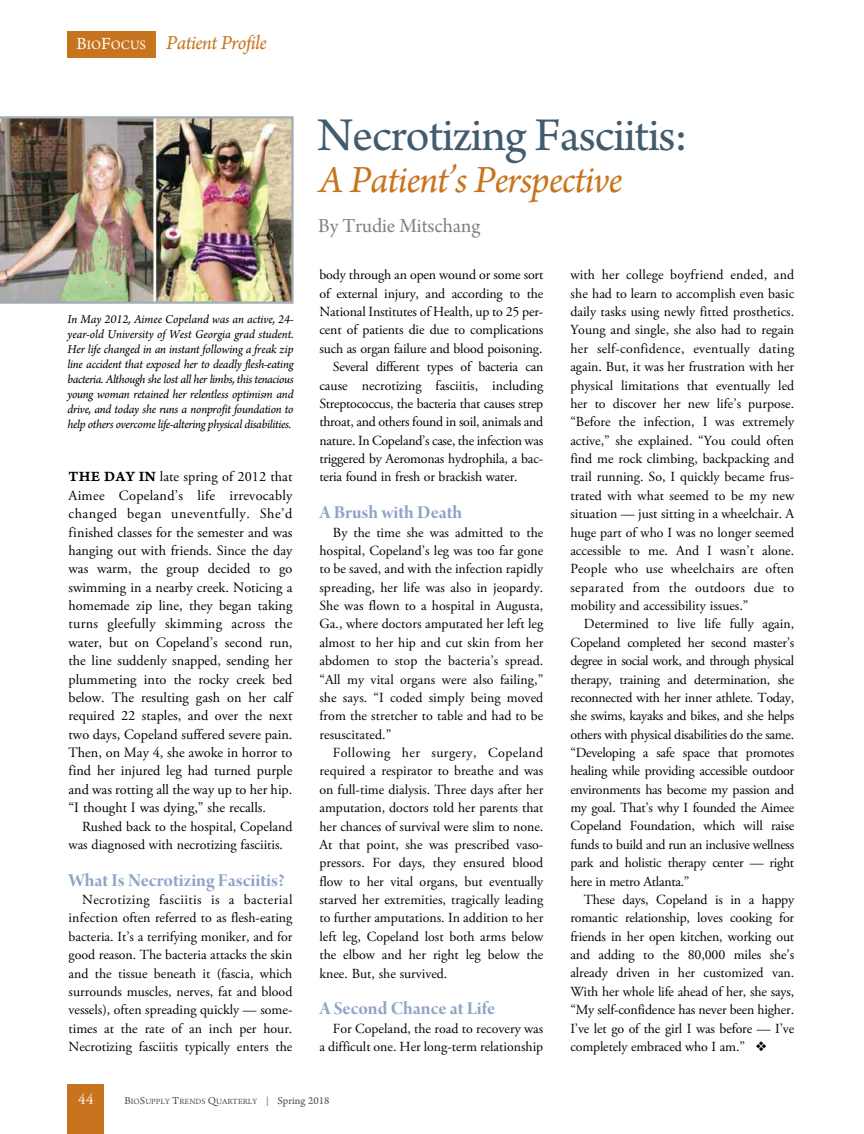
<style>
.page{position:relative;width:864px;height:1134px;background:#fff}
.page>*{position:absolute;margin:0;border:0;box-sizing:border-box;transform-origin:0 0}
.t1{font:49.5px "Arno Pro";letter-spacing:-.025em;color:#425c6f}
.t2{font:italic 40.5px "Arno Pro";letter-spacing:-.025em;color:#c8741e}
.t3{font:italic 21px "Arno Pro";letter-spacing:-.025em;color:#c8741e}
.t4{font:21px "Arno Pro Subhead";color:#808080}
.t5{font:19.5px "Arno Pro Bold Display";color:#8fa5c7}
.t6{font:15px "Adobe Garamond Pro";color:#fff}
.t7{font:14.25px/18.3px "Adobe Garamond Pro";color:#000;text-align:justify}
.t8{font:13.8px/18.3px "Adobe Garamond Pro";letter-spacing:-.01em;color:#000;text-align:justify}
.t9{font:italic 12.75px/15px "Arno Pro";letter-spacing:-.025em;color:#000;text-align:justify}
.t10{font:8.4px "Arno Pro";color:#4d4d4d}
.s1{font-style:normal;font-size:18px;color:#fff}
.s2{font-style:normal;font-size:13.5px;color:#fff}
.s3{font-family:"Arno Pro Smbd Caption";font-size:15px}
.s4{font-size:11.25px}
.s5{font-size:9px}
</style>
<div class="page">
<div style="left:68px;top:1085px;width:36px;height:49px;background:#c8741e"></div>
<div style="left:68px;top:31px;width:88px;height:27px;background:#c8741e"></div>
<img style="left:0;top:116px;width:294px;height:188px">
<h3 class="t3" style="left:77px;top:35px;width:192px"><span class="s1">B</span><span class="s2">IO</span><span class="s1">F</span><span class="s2">OCUS</span> Patient Profile</h3>
<p class="t9" style="left:67px;top:313px;width:228px">In May 2012, Aimee Copeland was an active, 24- year-old University of West Georgia grad student.<br>Her life changed in an instant following a freak zip line accident that exposed her to deadly flesh-eating bacteria. Although she lost all her limbs, this tenacious young woman retained her relentless optimism and drive, and today she runs a nonprofit foundation to help others overcome life-altering physical disabilities.</p>
<p class="t7" style="left:69px;top:469px;width:225px"><span class="s3">THE DAY IN</span> late spring of 2012 that Aimee Copeland’s life irrevocably changed began uneventfully. She’d finished classes for the semester and was hanging out with friends. Since the day was warm, the group decided to go swimming in a nearby creek. Noticing a homemade zip line, they began taking turns gleefully skimming across the water, but on Copeland’s second run, the line suddenly snapped, sending her plummeting into the rocky creek bed below. The resulting gash on her calf required 22 staples, and over the next two days, Copeland suffered severe pain.<br>Then, on May 4, she awoke in horror to find her injured leg had turned purple and was rotting all the way up to her hip. “I thought I was dying,” she recalls.</p>
<p class="t8" style="left:69px;top:818px;width:225px;text-indent:14px">Rushed back to the hospital, Copeland was diagnosed with necrotizing fasciitis.</p>
<h3 class="t5" style="left:69px;top:873px;width:218px">What Is Necrotizing Fasciitis?</h3>
<p class="t8" style="left:69px;top:892px;width:225px;text-indent:14px">Necrotizing fasciitis is a bacterial infection often referred to as flesh-eating bacteria. It’s a terrifying moniker, and for good reason. The bacteria attacks the skin and the tissue beneath it (fascia, which surrounds muscles, nerves, fat and blood vessels), often spreading quickly — some&shy;times at the rate of an inch per hour.<br>Necrotizing fasciitis typically enters the</p>
<h1 class="t1" style="left:317px;top:116px;width:372px">Necrotizing Fasciitis:</h1>
<h2 class="t2" style="left:319px;top:164px;width:305px">A Patient’s Perspective</h2>
<h3 class="t4" style="left:318px;top:218px;width:164px">By Trudie Mitschang</h3>
<p class="t8" style="left:319px;top:267px;width:225px">body through an open wound or some sort</p>
<p class="t8" style="left:319px;top:285px;width:225px">of external injury, and according to the</p>
<p class="t8" style="left:319px;top:304px;width:225px">National Institutes of Health, up to 25 per-</p>
<p class="t8" style="left:319px;top:322px;width:225px">cent of patients die due to complications</p>
<p class="t8" style="left:319px;top:341px;width:225px">such as organ failure and blood poisoning.</p>
<p class="t8" style="left:333px;top:359px;width:212px">Several different types of bacteria can</p>
<p class="t8" style="left:319px;top:377px;width:225px">cause necrotizing fasciitis, including</p>
<p class="t8" style="left:319px;top:396px;width:225px">Streptococcus, the bacteria that causes strep</p>
<p class="t8" style="left:319px;top:414px;width:225px">throat, and others found in soil, animals and</p>
<p class="t8" style="left:319px;top:432px;width:225px">nature. In Copeland’s case, the infection was</p>
<p class="t8" style="left:319px;top:451px;width:225px">triggered by Aeromonas hydrophila, a bac-</p>
<p class="t8" style="left:319px;top:469px;width:200px">teria found in fresh or brackish water.</p>
<h3 class="t5" style="left:319px;top:505px;width:144px">A Brush with Death</h3>
<p class="t8" style="left:319px;top:524px;width:225px;text-indent:14px">By the time she was admitted to the hospital, Copeland’s leg was too far gone to be saved, and with the infection rapidly spreading, her life was also in jeopardy.<br>She was flown to a hospital in Augusta, Ga., where doctors amputated her left leg almost to her hip and cut skin from her abdomen to stop the bacteria’s spread. “All my vital organs were also failing,” she says. “I coded simply being moved from the stretcher to table and had to be resuscitated.”</p>
<p class="t8" style="left:319px;top:745px;width:225px;text-indent:14px">Following her surgery, Copeland required a respirator to breathe and was on full-time dialysis. Three days after her amputation, doctors told her parents that her chances of survival were slim to none.<br>At that point, she was prescribed vaso&shy;pressors. For days, they ensured blood flow to her vital organs, but eventually starved her extremities, tragically leading to further amputations. In addition to her left leg, Copeland lost both arms below the elbow and her right leg below the knee. But, she survived.</p>
<h3 class="t5" style="left:319px;top:1001px;width:177px">A Second Chance at Life</h3>
<p class="t8" style="left:319px;top:1020px;width:225px;text-align:right">For Copeland, the road to recovery was<br>a difficult one. Her long-term relationship</p>
<p class="t8" style="left:570px;top:267px;width:225px">with her college boyfriend ended, and she had to learn to accomplish even basic daily tasks using newly fitted prosthetics.<br>Young and single, she also had to regain her self-confidence, eventually dating again. But, it was her frustration with her physical limitations that eventually led her to discover her new life’s purpose. “Before the infection, I was extremely active,” she explained. “You could often find me rock climbing, backpacking and trail running. So, I quickly became frus&shy;trated with what seemed to be my new situation — just sitting in a wheelchair. A huge part of who I was no longer seemed accessible to me. And I wasn’t alone.<br>People who use wheelchairs are often separated from the outdoors due to mobility and accessibility issues.”</p>
<p class="t8" style="left:570px;top:616px;width:225px;text-indent:14px">Determined to live life fully again, Copeland completed her second master’s degree in social work, and through physical therapy, training and determination, she reconnected with her inner athlete. Today, she swims, kayaks and bikes, and she helps others with physical disabilities do the same. “Developing a safe space that promotes healing while providing accessible outdoor environments has become my passion and my goal. That’s why I founded the Aimee Copeland Foundation, which will raise funds to build and run an inclusive wellness park and holistic therapy center — right here in metro Atlanta.”</p>
<p class="t8" style="left:570px;top:892px;width:225px;text-indent:14px">These days, Copeland is in a happy romantic relationship, loves cooking for friends in her open kitchen, working out and adding to the 80,000 miles she’s already driven in her customized van.<br>With her whole life ahead of her, she says, “My self-confidence has never been higher.<br>I’ve let go of the girl I was before — I’ve completely embraced who I am.” ❖</p>
<p class="t6" style="left:78px;top:1093px;width:17px">44</p>
<p class="t10" style="left:124px;top:1098px;width:207px"><span class="s4">B</span>IO<span class="s4">S</span>UPPLY <span class="s4">T</span>RENDS <span class="s4">Q</span>UARTERLY <span class="s5">|</span> <span class="s4">Spring 2018</span></p>
</div>
